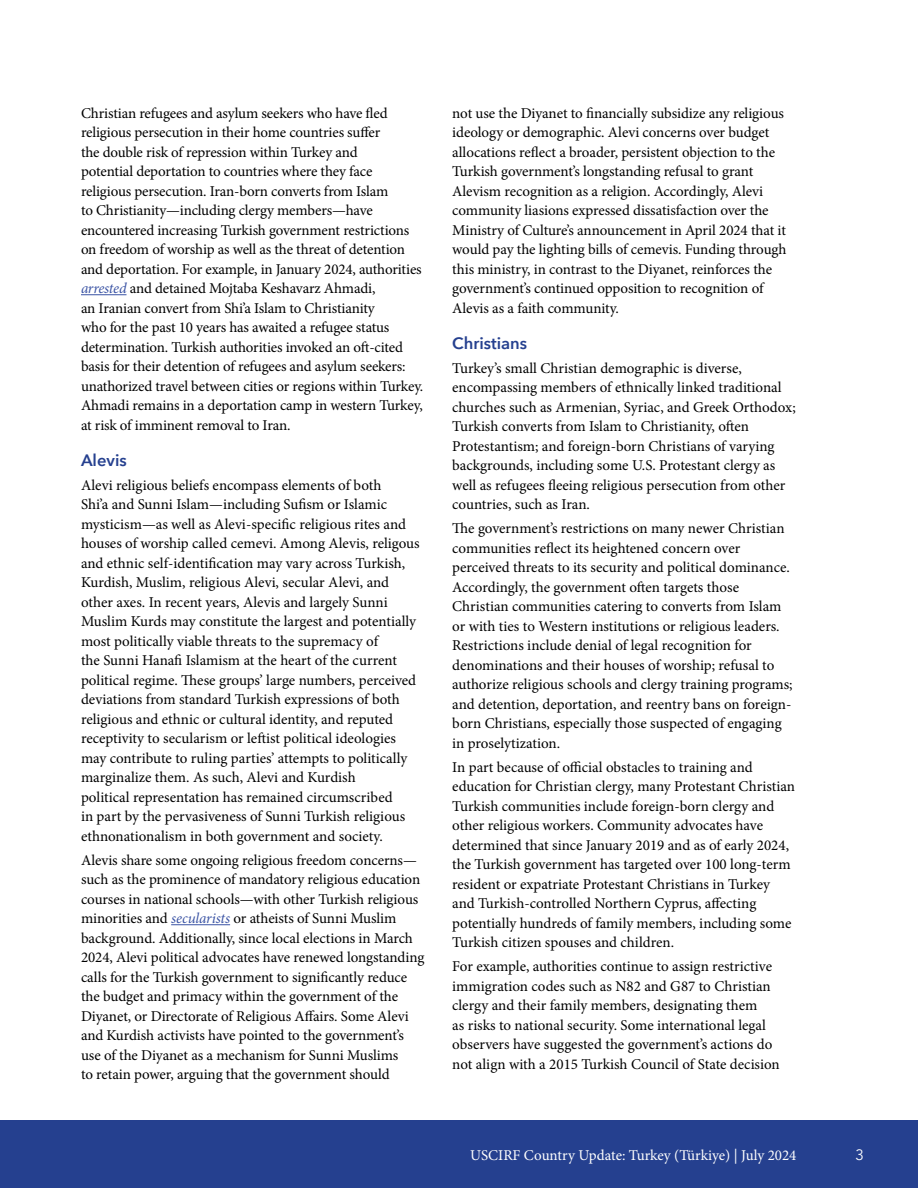
<style>
.page{position:relative;width:918px;height:1188px;background:#fff}
.page>*{position:absolute;margin:0;border:0;box-sizing:border-box;transform-origin:0 0}
.t1{font:600 16.5px "Avenir Next";color:#25408f}
.t2{font:15px/19.5px "Minion Pro";letter-spacing:-.005em;color:#000}
.t3{font:15px "Minion Pro";color:#fff}
.t4{font:15px "Avenir";color:#fff}
.s1{font-style:italic;color:#3a53a4}
</style>
<div class="page">
<div style="left:0;top:1120px;width:918px;height:68px;background:#25408f"></div>
<hr style="left:81px;top:294px;width:46px;height:1px;background:#3a53a4">
<hr style="left:171px;top:924px;width:59px;height:1px;background:#3a53a4">
<p class="t2" style="left:81px;top:103px;width:344px">Christian refugees and asylum seekers who have fled religious persecution in their home countries suffer<br>the double risk of repression within Turkey and<br>potential deportation to countries where they face religious persecution. Iran-born converts from Islam<br>to Christianity—including clergy members—have encountered increasing Turkish government restrictions on freedom of worship as well as the threat of detention and deportation. For example, in January 2024, authorities <span class="s1">arrested</span> and detained Mojtaba Keshavarz Ahmadi,<br>an Iranian convert from Shi’a Islam to Christianity<br>who for the past 10 years has awaited a refugee status determination. Turkish authorities invoked an oft-cited basis for their detention of refugees and asylum seekers: unathorized travel between cities or regions within Turkey.<br>Ahmadi remains in a deportation camp in western Turkey, at risk of imminent removal to Iran.</p>
<p class="t1" style="left:81px;top:446px;width:47px">Alevis</p>
<p class="t2" style="left:81px;top:475px;width:340px">Alevi religious beliefs encompass elements of both<br>Shi’a and Sunni Islam—including Sufism or Islamic mysticism—as well as Alevi-specific religious rites and houses of worship called cemevi. Among Alevis, religous and ethnic self-identification may vary across Turkish, Kurdish, Muslim, religious Alevi, secular Alevi, and other axes. In recent years, Alevis and largely Sunni Muslim Kurds may constitute the largest and potentially most politically viable threats to the supremacy of<br>the Sunni Hanafi Islamism at the heart of the current political regime. These groups’ large numbers, perceived deviations from standard Turkish expressions of both religious and ethnic or cultural identity, and reputed receptivity to secularism or leftist political ideologies may contribute to ruling parties’ attempts to politically marginalize them. As such, Alevi and Kurdish<br>political representation has remained circumscribed<br>in part by the pervasiveness of Sunni Turkish religious ethnonationalism in both government and society.</p>
<p class="t2" style="left:81px;top:850px;width:345px">Alevis share some ongoing religious freedom concerns— such as the prominence of mandatory religious education courses in national schools—with other Turkish religious minorities and <span class="s1">secularists</span> or atheists of Sunni Muslim background. Additionally, since local elections in March 2024, Alevi political advocates have renewed longstanding calls for the Turkish government to significantly reduce the budget and primacy within the government of the Diyanet, or Directorate of Religious Affairs. Some Alevi and Kurdish activists have pointed to the government’s use of the Diyanet as a mechanism for Sunni Muslims<br>to retain power, arguing that the government should</p>
<p class="t2" style="left:452px;top:103px;width:336px">not use the Diyanet to financially subsidize any religious ideology or demographic. Alevi concerns over budget allocations reflect a broader, persistent objection to the Turkish government’s longstanding refusal to grant Alevism recognition as a religion. Accordingly, Alevi community liasions expressed dissatisfaction over the Ministry of Culture’s announcement in April 2024 that it would pay the lighting bills of cemevis. Funding through this ministry, in contrast to the Diyanet, reinforces the government’s continued opposition to recognition of Alevis as a faith community.</p>
<p class="t1" style="left:452px;top:329px;width:76px">Christians</p>
<p class="t2" style="left:452px;top:358px;width:345px">Turkey’s small Christian demographic is diverse, encompassing members of ethnically linked traditional churches such as Armenian, Syriac, and Greek Orthodox; Turkish converts from Islam to Christianity, often Protestantism; and foreign-born Christians of varying backgrounds, including some U.S. Protestant clergy as well as refugees fleeing religious persecution from other countries, such as Iran.</p>
<p class="t2" style="left:452px;top:519px;width:342px">The government’s restrictions on many newer Christian communities reflect its heightened concern over perceived threats to its security and political dominance.<br>Accordingly, the government often targets those Christian communities catering to converts from Islam or with ties to Western institutions or religious leaders.<br>Restrictions include denial of legal recognition for denominations and their houses of worship; refusal to authorize religious schools and clergy training programs; and detention, deportation, and reentry bans on foreign&shy;born Christians, especially those suspected of engaging in proselytization.</p>
<p class="t2" style="left:452px;top:757px;width:344px">In part because of official obstacles to training and education for Christian clergy, many Protestant Christian Turkish communities include foreign-born clergy and other religious workers. Community advocates have determined that since January 2019 and as of early 2024, the Turkish government has targeted over 100 long-term resident or expatriate Protestant Christians in Turkey and Turkish-controlled Northern Cyprus, affecting potentially hundreds of family members, including some Turkish citizen spouses and children.</p>
<p class="t2" style="left:452px;top:957px;width:329px">For example, authorities continue to assign restrictive immigration codes such as N82 and G87 to Christian clergy and their family members, designating them<br>as risks to national security. Some international legal observers have suggested the government’s actions do not align with a 2015 Turkish Council of State decision</p>
<p class="t3" style="left:470px;top:1145px;width:328px">USCIRF Country Update: Turkey (Türkiye) | July 2024</p>
<p class="t4" style="left:856px;top:1146px;width:10px">3</p>
</div>
